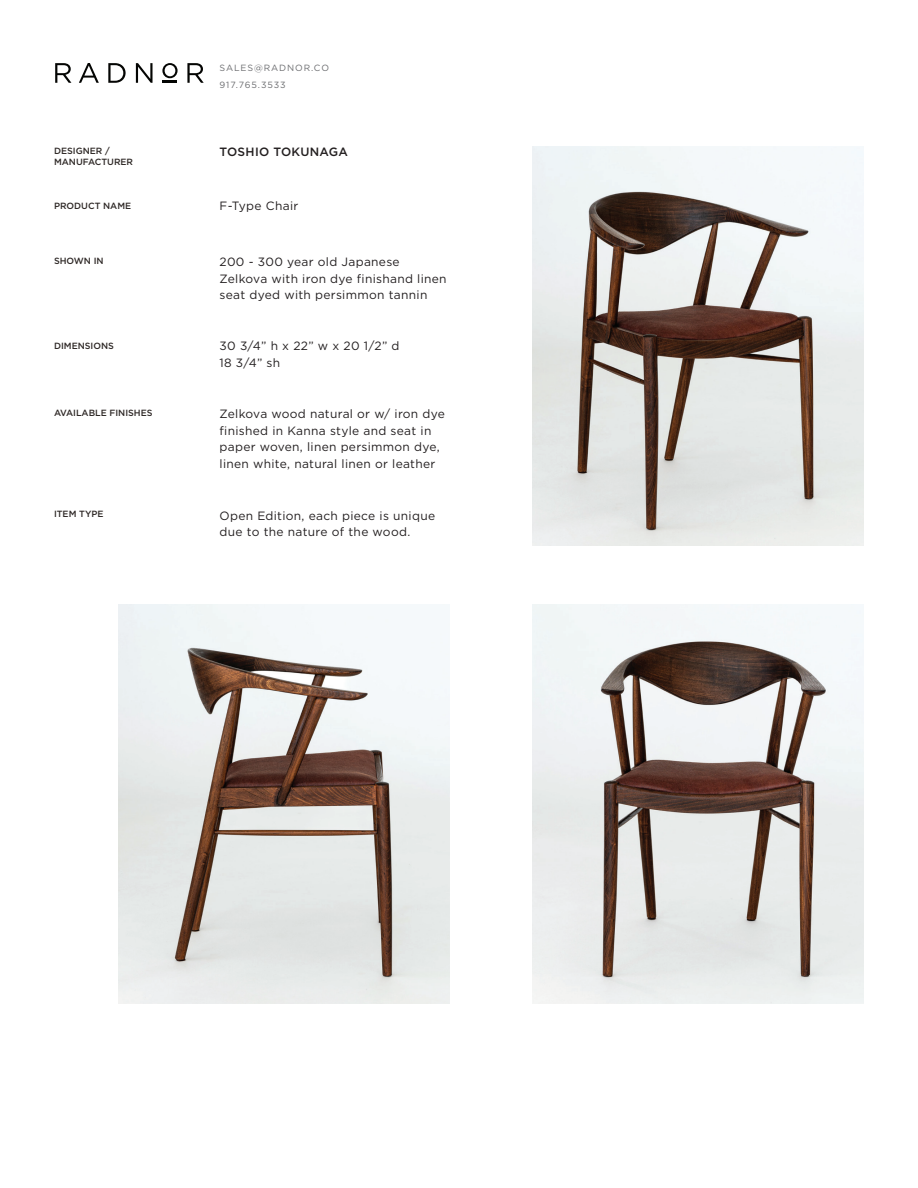
<style>
.page{position:relative;width:918px;height:1188px;background:#fff}
.page>*{position:absolute;margin:0;border:0;box-sizing:border-box;transform-origin:0 0}
.t1{font:12px/16.5px "Gotham";letter-spacing:.025em;color:#231f20}
.t2{font:500 12px "Gotham";letter-spacing:.025em;color:#231f20}
.t3{font:500 9px/10.8px "Gotham";color:#2e2826}
.t4{font:9px/17.4px "Gotham";letter-spacing:.1em;color:#6c6d70}
</style>
<div class="page">
<svg style="left:55px;top:63px;width:16px;height:20px"></svg>
<svg style="left:79px;top:63px;width:20px;height:20px"></svg>
<svg style="left:108px;top:63px;width:18px;height:20px"></svg>
<svg style="left:136px;top:63px;width:17px;height:20px"></svg>
<svg style="left:187px;top:63px;width:17px;height:20px"></svg>
<svg style="left:162px;top:63px;width:16px;height:20px"></svg>
<img style="left:533px;top:604px;width:331px;height:399px">
<img style="left:119px;top:604px;width:331px;height:399px">
<img style="left:533px;top:147px;width:331px;height:399px">
<p class="t4" style="left:220px;top:59px;width:111px">SALES@RADNOR.CO<br>917.765.3533</p>
<p class="t3" style="left:54px;top:145px;width:81px">DESIGNER /<br>MANUFACTURER</p>
<p class="t3" style="left:54px;top:200px;width:79px">PRODUCT NAME</p>
<p class="t2" style="left:220px;top:144px;width:130px">TOSHIO TOKUNAGA</p>
<p class="t1" style="left:220px;top:198px;width:80px">F-Type Chair</p>
<p class="t3" style="left:54px;top:255px;width:51px">SHOWN IN</p>
<p class="t1" style="left:220px;top:254px;width:229px">200 - 300 year old Japanese<br>Zelkova with iron dye finishand linen seat dyed with persimmon tannin</p>
<p class="t3" style="left:54px;top:340px;width:61px">DIMENSIONS</p>
<p class="t1" style="left:220px;top:337px;width:181px">30 3/4” h x 22” w x 20 1/2” d<br>18 3/4” sh</p>
<p class="t3" style="left:54px;top:407px;width:100px">AVAILABLE FINISHES</p>
<p class="t1" style="left:220px;top:406px;width:227px">Zelkova wood natural or w/ iron dye finished in Kanna style and seat in paper woven, linen persimmon dye, linen white, natural linen or leather</p>
<p class="t3" style="left:54px;top:509px;width:51px">ITEM TYPE</p>
<p class="t1" style="left:220px;top:507px;width:217px">Open Edition, each piece is unique due to the nature of the wood.</p>
</div>
